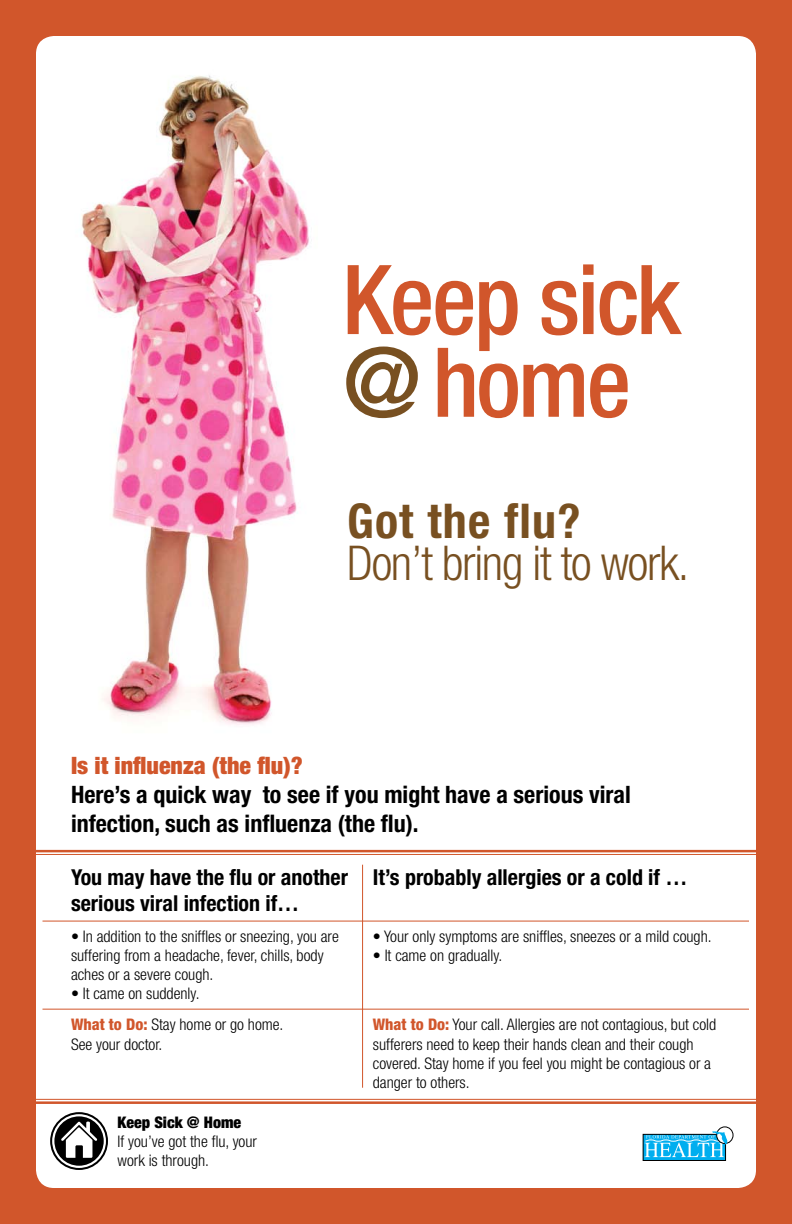
<style>
.page{position:relative;width:792px;height:1224px;background:#d1562b}
.page>*{position:absolute;margin:0;border:0;box-sizing:border-box;transform-origin:0 0}
.t1{font:500 condensed 96.5px/82.7px "Helvetica Neue";letter-spacing:-.025em;color:#d1562b}
.t2{font:300 condensed 48px "Helvetica Neue";letter-spacing:-.025em;color:#785021}
.t3{font:700 condensed 48px "Helvetica Neue";letter-spacing:.025em;color:#785021}
.t4{font:700 condensed 24px/28.8px "Helvetica Neue";color:#000}
.t5{font:900 condensed 24px "Helvetica Neue";color:#d1562b}
.t6{font:700 condensed 22px/26.4px "Helvetica Neue";color:#000}
.t7{font:300 condensed 16px/19.2px "Helvetica Neue";color:#000}
.t8{font:900 condensed 16px "Helvetica Neue";color:#000}
.s1{color:#785021}
.s2{font-weight:800;color:#d1562b}
</style>
<div class="page">
<div style="left:36px;top:36px;width:720px;height:1152px;background:#fff;border-radius:18px"></div>
<hr style="left:42px;top:1009px;width:707px;height:1px;background:#d1562b">
<hr style="left:42px;top:921px;width:707px;height:1px;background:#d1562b">
<hr style="left:36px;top:850px;width:720px;height:2px;background:#d1562b">
<hr style="left:36px;top:854px;width:720px;height:1px;background:#d1562b">
<hr style="left:0;top:1099px;width:792px;height:1px;background:#d1562b">
<hr style="left:0;top:1101px;width:792px;height:3px;background:#d1562b">
<hr style="left:362px;top:865px;width:1px;height:223px;background:#d1562b">
<div style="left:643px;top:1134px;width:83px;height:27px;background:linear-gradient(to right,#00aeef,#00aeef)"></div>
<div style="left:643px;top:1134px;width:83px;height:27px;border:1px solid #000"></div>
<div style="left:717px;top:1127px;width:16px;height:17px;border:1px solid #000;border-radius:50%"></div>
<svg style="left:644px;top:1131px;width:83px;height:26px"></svg>
<img style="left:81px;top:75px;width:228px;height:650px">
<svg style="left:54px;top:1116px;width:50px;height:50px"></svg>
<div style="left:50px;top:1112px;width:58px;height:58px;border:2px solid #000;border-radius:50%"></div>
<h1 class="t1" style="left:342px;top:257px;width:341px">Keep sick <span class="s1">@</span>home</h1>
<h2 class="t3" style="left:347px;top:491px;width:235px">Got the flu?</h2>
<h2 class="t2" style="left:347px;top:535px;width:344px">Don’t bring it to work.</h2>
<h3 class="t5" style="left:71px;top:751px;width:233px">Is it influenza (the flu)?</h3>
<h3 class="t4" style="left:71px;top:780px;width:561px">Here’s a quick way to see if you might have a serious viral infection, such as influenza (the flu).</h3>
<h3 class="t6" style="left:71px;top:863px;width:279px">You may have the flu or another serious viral infection if…</h3>
<h3 class="t6" style="left:373px;top:863px;width:316px">It’s probably allergies or a cold if …</h3>
<p class="t7" style="left:71px;top:926px;width:269px">• In addition to the sniffles or sneezing, you are suffering from a headache, fever, chills, body aches or a severe cough.</p>
<p class="t7" style="left:71px;top:984px;width:130px">• It came on suddenly.</p>
<p class="t7" style="left:373px;top:926px;width:340px">• Your only symptoms are sniffles, sneezes or a mild cough.</p>
<p class="t7" style="left:373px;top:946px;width:131px">• It came on gradually.</p>
<p class="t7" style="left:71px;top:1015px;width:214px"><span class="s2">What to Do:</span> Stay home or go home.<br>See your doctor.</p>
<p class="t7" style="left:373px;top:1015px;width:345px"><span class="s2">What to Do:</span> Your call. Allergies are not contagious, but cold sufferers need to keep their hands clean and their cough covered. Stay home if you feel you might be contagious or a danger to others.</p>
<p class="t8" style="left:118px;top:1112px;width:125px">Keep Sick @ Home</p>
<p class="t7" style="left:118px;top:1132px;width:141px">If you’ve got the flu, your work is through.</p>
</div>
